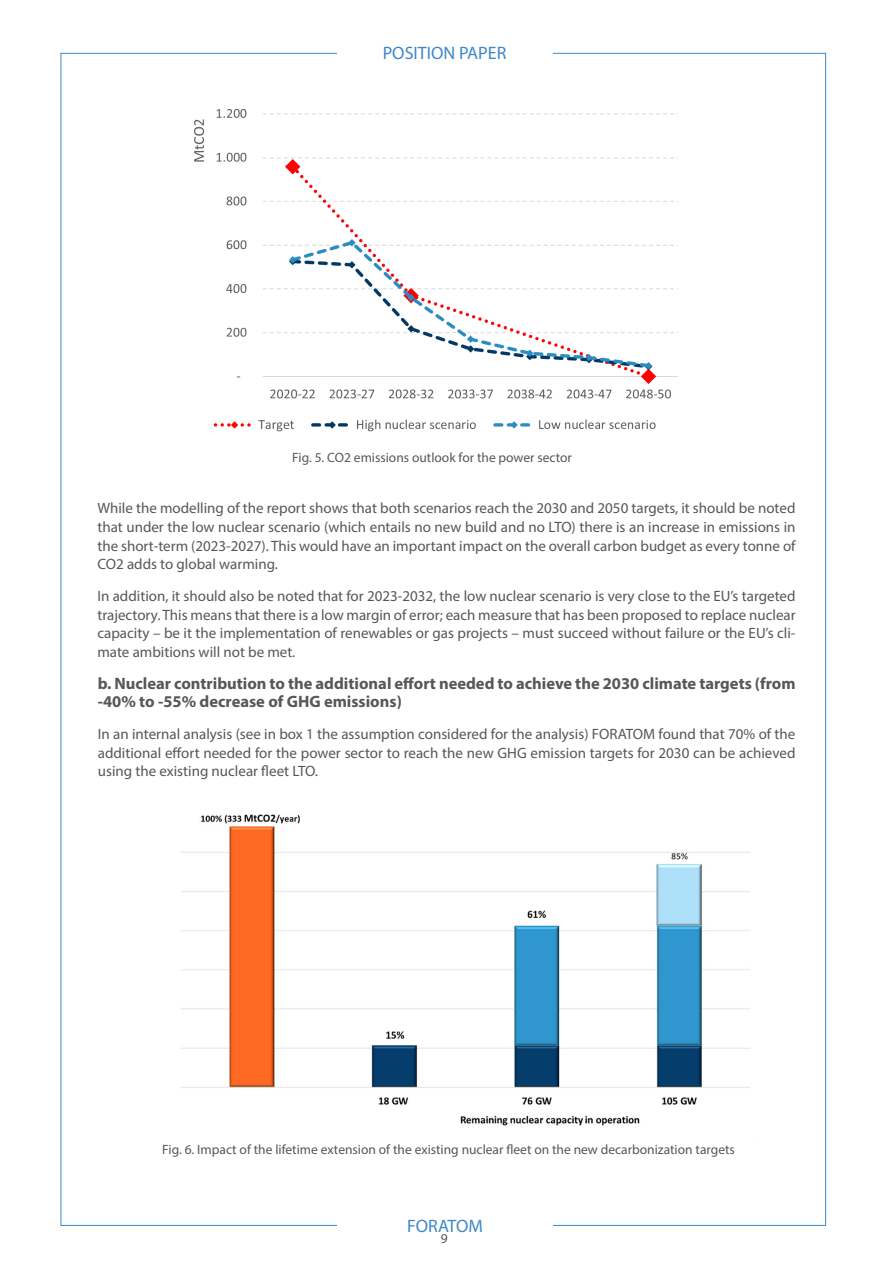
<style>
.page{position:relative;width:893px;height:1263px;background:#fff}
.page>*{position:absolute;margin:0;border:0;box-sizing:border-box;transform-origin:0 0}
.t1{font:18px "Myriad Pro";color:#3e88c8}
.Sub_Title_bold{font:700 16.5px/18.8px "Myriad Pro";color:#575756}
.PP_text{font:15px/18.8px "Myriad Pro";color:#575756;text-align:justify}
.graph_source{font:13.5px "Myriad Pro";color:#575756}
</style>
<div class="page">
<img style="left:194px;top:109px;width:484px;height:323px">
<img style="left:181px;top:814px;width:569px;height:312px">
<p class="t1" style="left:383px;top:42px;width:125px">POSITION PAPER</p>
<p class="graph_source" style="left:292px;top:449px;width:281px">Fig. 5. CO2 emissions outlook for the power sector</p>
<p class="PP_text" style="left:97px;top:498px;width:700px">While the modelling of the report shows that both scenarios reach the 2030 and 2050 targets, it should be noted that under the low nuclear scenario (which entails no new build and no LTO) there is an increase in emissions in the short-term (2023-2027). This would have an important impact on the overall carbon budget as every tonne of CO2 adds to global warming.</p>
<p class="PP_text" style="left:97px;top:586px;width:700px">In addition, it should also be noted that for 2023-2032, the low nuclear scenario is very close to the EU’s targeted trajectory. This means that there is a low margin of error; each measure that has been proposed to replace nuclear capacity – be it the implementation of renewables or gas projects – must succeed without failure or the EU’s cli&shy;mate ambitions will not be met.</p>
<p class="Sub_Title_bold" style="left:98px;top:673px;width:699px">b. Nuclear contribution to the additional effort needed to achieve the 2030 climate targets (from -40% to -55% decrease of GHG emissions)</p>
<p class="PP_text" style="left:98px;top:724px;width:699px">In an internal analysis (see in box 1 the assumption considered for the analysis) FORATOM found that 70% of the additional effort needed for the power sector to reach the new GHG emission targets for 2030 can be achieved using the existing nuclear fleet LTO.</p>
<p class="graph_source" style="left:162px;top:1141px;width:574px">Fig. 6. Impact of the lifetime extension of the existing nuclear fleet on the new decarbonization targets</p>
<p class="t1" style="left:407px;top:1215px;width:77px">FORATOM</p>
<p class="graph_source" style="left:441px;top:1230px;width:8px">9</p>
</div>
